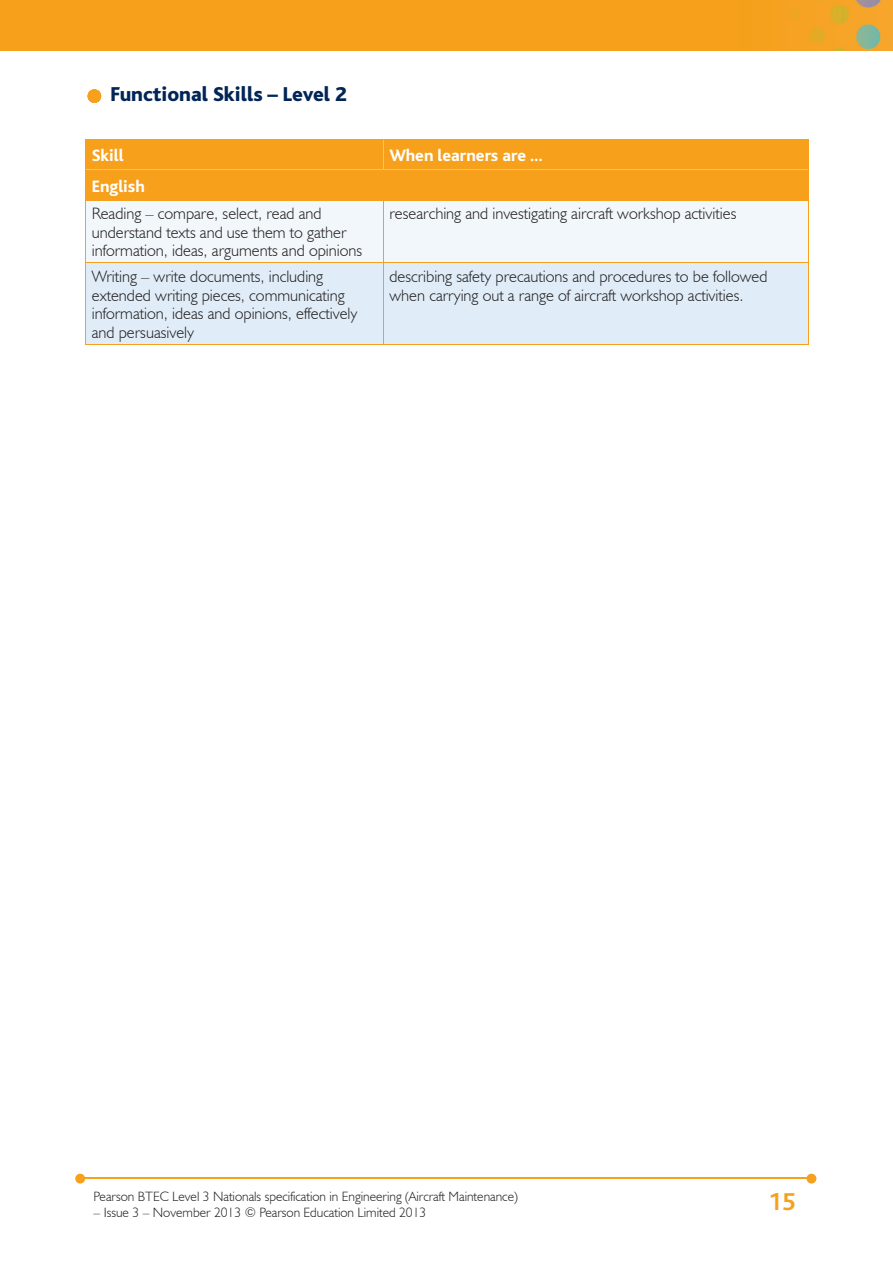
<style>
.page{position:relative;width:893px;height:1263px;background:#fff}
.page>*{position:absolute;margin:0;border:0;box-sizing:border-box;transform-origin:0 0}
.t1{font:700 25.5px "Bliss";color:#f6a01b}
.t2{font:800 21px "Bliss";color:#002556}
.t3{font:800 17.25px "Bliss";color:#fff}
.t4{font:300 16.5px/18.8px "Humanist 521 BT";color:#231f20}
.t5{font:300 13.5px "Humanist 521 BT";color:#231f20}
</style>
<div class="page">
<img style="left:0;top:0;width:893px;height:51px">
<hr style="left:82px;top:1178px;width:728px;height:1px;background:#f6a01b">
<svg style="left:807px;top:1174px;width:9px;height:9px"></svg>
<svg style="left:75px;top:1174px;width:10px;height:9px"></svg>
<svg style="left:88px;top:89px;width:13px;height:14px"></svg>
<div style="left:86px;top:140px;width:722px;height:60px;background:#f6a01b"></div>
<div style="left:86px;top:201px;width:722px;height:61px;background:#f2f7fb"></div>
<div style="left:86px;top:263px;width:722px;height:81px;background:#e0edf8"></div>
<hr style="left:383px;top:140px;width:1px;height:30px;background:#accfed">
<hr style="left:86px;top:170px;width:297px;height:1px;background:#accfed">
<hr style="left:383px;top:170px;width:425px;height:1px;background:#accfed">
<hr style="left:85px;top:140px;width:1px;height:30px;background:#f6a01b">
<hr style="left:808px;top:140px;width:1px;height:30px;background:#f6a01b">
<hr style="left:85px;top:139px;width:298px;height:1px;background:#f6a01b">
<hr style="left:383px;top:139px;width:426px;height:1px;background:#f6a01b">
<hr style="left:383px;top:170px;width:1px;height:30px;background:#f6a01b">
<hr style="left:85px;top:170px;width:1px;height:30px;background:#f6a01b">
<hr style="left:808px;top:170px;width:1px;height:30px;background:#f6a01b">
<hr style="left:85px;top:200px;width:1px;height:62px;background:#f6a01b">
<hr style="left:85px;top:200px;width:298px;height:1px;background:#f6a01b">
<hr style="left:383px;top:200px;width:1px;height:62px;background:#f6a01b">
<hr style="left:808px;top:200px;width:1px;height:62px;background:#f6a01b">
<hr style="left:383px;top:200px;width:426px;height:1px;background:#f6a01b">
<hr style="left:85px;top:344px;width:298px;height:1px;background:#f6a01b">
<hr style="left:85px;top:263px;width:1px;height:81px;background:#f6a01b">
<hr style="left:85px;top:262px;width:298px;height:1px;background:#f6a01b">
<hr style="left:383px;top:344px;width:426px;height:1px;background:#f6a01b">
<hr style="left:383px;top:263px;width:1px;height:81px;background:#f6a01b">
<hr style="left:808px;top:263px;width:1px;height:81px;background:#f6a01b">
<hr style="left:383px;top:262px;width:426px;height:1px;background:#f6a01b">
<p class="t2" style="left:111px;top:83px;width:238px">Functional Skills – Level 2</p>
<p class="t3" style="left:92px;top:147px;width:33px">Skill</p>
<p class="t3" style="left:389px;top:147px;width:155px">When learners are …</p>
<p class="t3" style="left:92px;top:177px;width:55px">English</p>
<p class="t4" style="left:92px;top:204px;width:272px">Reading – compare, select, read and understand texts and use them to gather information, ideas, arguments and opinions</p>
<p class="t4" style="left:389px;top:204px;width:348px">researching and investigating aircraft workshop activities</p>
<p class="t4" style="left:92px;top:266px;width:267px">Writing – write documents, including extended writing pieces, communicating information, ideas and opinions, effectively and persuasively</p>
<p class="t4" style="left:389px;top:266px;width:380px">describing safety precautions and procedures to be followed when carrying out a range of aircraft workshop activities.</p>
<p class="t5" style="left:94px;top:1188px;width:426px">Pearson BTEC Level 3 Nationals specification in Engineering (Aircraft Maintenance)</p>
<p class="t5" style="left:94px;top:1204px;width:334px">– Issue 3 – November 2013 © Pearson Education Limited 2013</p>
<h1 class="t1" style="left:768px;top:1188px;width:29px">15</h1>
</div>
